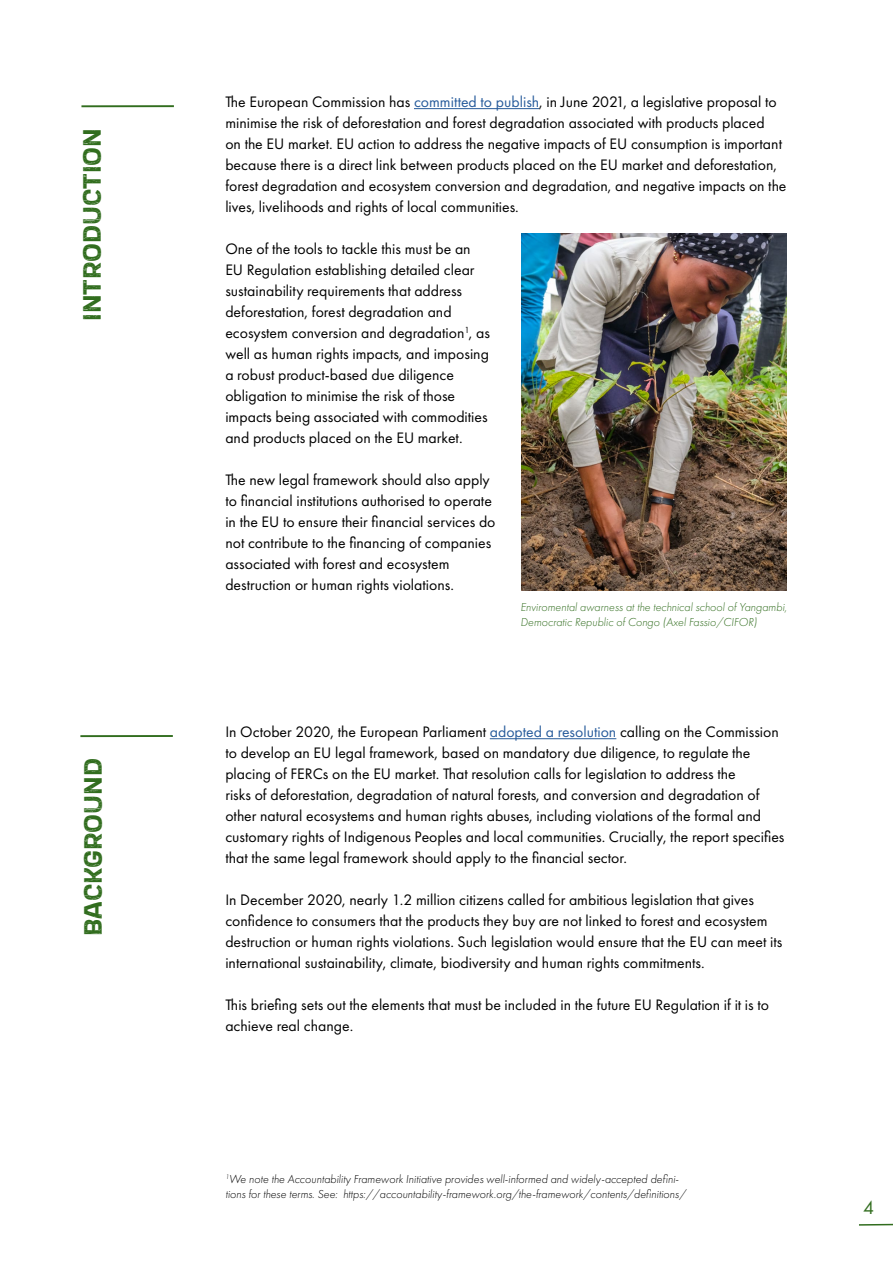
<style>
.page{position:relative;width:893px;height:1263px;background:#fff}
.page>*{position:absolute;margin:0;border:0;box-sizing:border-box;transform-origin:0 0}
.t1{font:700 26.1px "Scarlet Wood";color:#316d1e}
.t2{font:19.5px "Futura PT";color:#316d1e}
.t3{font:15.75px/21px "Futura PT";color:#000}
.t4{font:italic 300 12px/15px "Futura PT";color:#000}
.t5{font:italic 300 12px/15px "Futura PT";color:#316d1e}
.s1{color:#275b9b}
</style>
<div class="page">
<svg style="left:859px;top:1223px;width:34px;height:3px"></svg>
<hr style="left:414px;top:108px;width:125px;height:1px;background:#275b9b">
<hr style="left:81px;top:105px;width:93px;height:2px;background:#316d1e">
<img style="left:521px;top:234px;width:265px;height:356px">
<hr style="left:490px;top:738px;width:126px;height:1px;background:#275b9b">
<hr style="left:80px;top:735px;width:93px;height:2px;background:#316d1e">
<h1 class="t1" style="left:74px;top:321px;width:194px;rotate:-90deg">INTRODUCTION</h1>
<h1 class="t1" style="left:75px;top:936px;width:179px;rotate:-90deg">BACKGROUND</h1>
<p class="t3" style="left:225px;top:91px;width:563px">The European Commission has <span class="s1">committed to publish</span>, in June 2021, a legislative proposal to minimise the risk of deforestation and forest degradation associated with products placed<br>on the EU market. EU action to address the negative impacts of EU consumption is important because there is a direct link between products placed on the EU market and deforestation, forest degradation and ecosystem conversion and degradation, and negative impacts on the lives, livelihoods and rights of local communities.</p>
<p class="t3" style="left:225px;top:238px;width:266px">One of the tools to tackle this must be an EU Regulation establishing detailed clear sustainability requirements that address deforestation, forest degradation and ecosystem conversion and degradation<sup>1</sup>, as well as human rights impacts, and imposing a robust product-based due diligence obligation to minimise the risk of those impacts being associated with commodities and products placed on the EU market.</p>
<p class="t3" style="left:225px;top:469px;width:272px">The new legal framework should also apply to financial institutions authorised to operate in the EU to ensure their financial services do not contribute to the financing of companies associated with forest and ecosystem destruction or human rights violations.</p>
<p class="t5" style="left:520px;top:599px;width:268px">Enviromental awarness at the technical school of Yangambi,<br>Democratic Republic of Congo (Axel Fassio/CIFOR)</p>
<p class="t3" style="left:225px;top:721px;width:561px">In October 2020, the European Parliament <span class="s1">adopted a resolution</span> calling on the Commission to develop an EU legal framework, based on mandatory due diligence, to regulate the placing of FERCs on the EU market. That resolution calls for legislation to address the<br>risks of deforestation, degradation of natural forests, and conversion and degradation of other natural ecosystems and human rights abuses, including violations of the formal and customary rights of Indigenous Peoples and local communities. Crucially, the report specifies that the same legal framework should apply to the financial sector.</p>
<p class="t3" style="left:225px;top:889px;width:558px">In December 2020, nearly 1.2 million citizens called for ambitious legislation that gives confidence to consumers that the products they buy are not linked to forest and ecosystem destruction or human rights violations. Such legislation would ensure that the EU can meet its international sustainability, climate, biodiversity and human rights commitments.</p>
<p class="t3" style="left:225px;top:994px;width:545px">This briefing sets out the elements that must be included in the future EU Regulation if it is to achieve real change.</p>
<p class="t4" style="left:225px;top:1172px;width:462px"><sup>1</sup>We note the Accountability Framework Initiative provides well-informed and widely-accepted defini&shy;tions for these terms. See: https://accountability-framework.org/the-framework/contents/definitions/</p>
<p class="t2" style="left:863px;top:1196px;width:13px">4</p>
</div>
